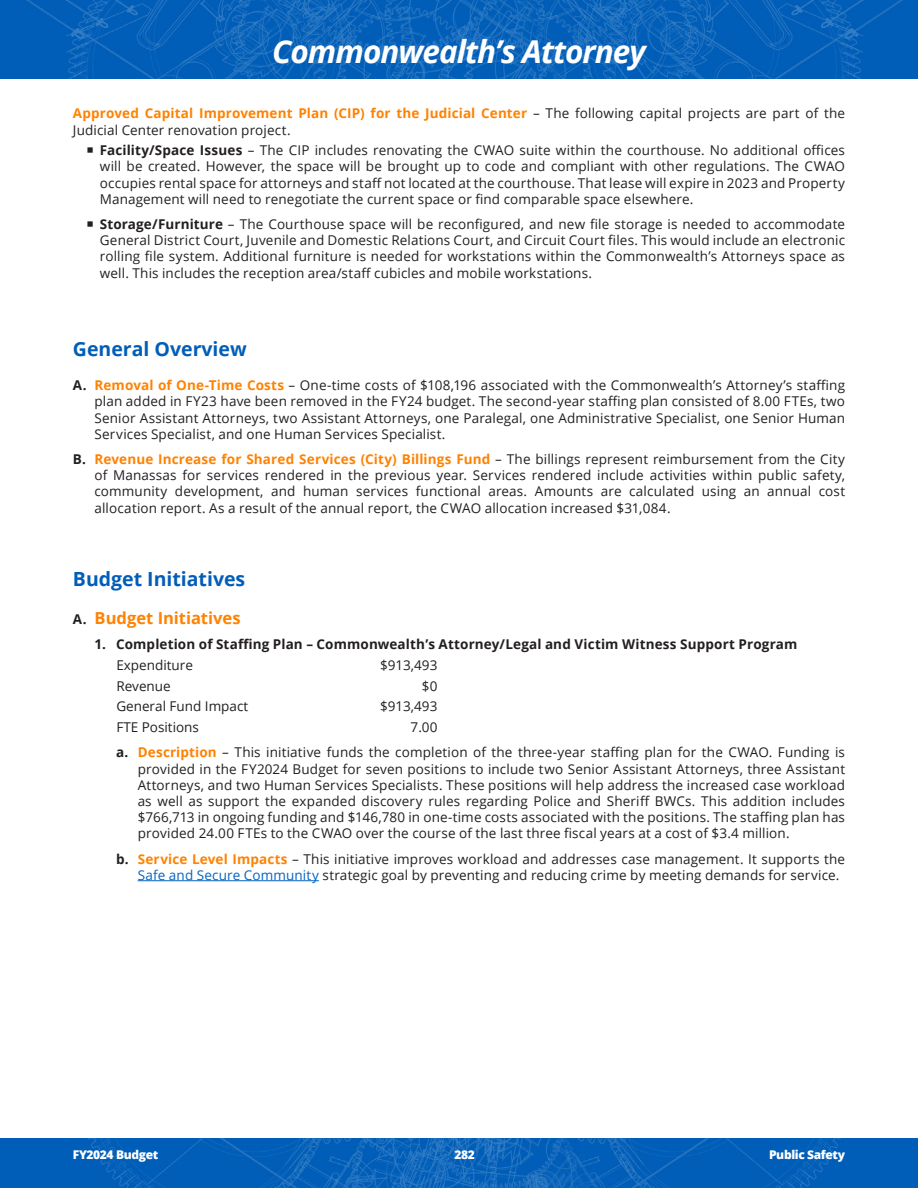
<style>
.page{position:relative;width:918px;height:1188px;background:#fff}
.page>*{position:absolute;margin:0;border:0;box-sizing:border-box;transform-origin:0 0}
.t1{font:italic 700 31.5px "Open Sans";letter-spacing:-.03em;color:#fff}
.Heading_L1{font:700 19.5px "Open Sans";color:#005eb8}
.t2{font:700 16.5px "Open Sans";color:#ff8200}
.Body{font:13.5px/16.2px "Open Sans";letter-spacing:.01em;color:#231f20;text-align:justify}
.t3{font:700 13.5px "Open Sans";letter-spacing:.01em;color:#231f20}
.BI_Tabs{font:13.5px "Open Sans";color:#231f20}
.t4{font:800 12px "Open Sans";letter-spacing:-.03em;color:#fff}
.s1{font-weight:700;color:#ff8200}
.s2{font-weight:700}
.s3{font-size:13.5px;color:#231f20}
.s4{color:#0563c1}
</style>
<div class="page">
<img style="left:0;top:0;width:918px;height:78px">
<img style="left:0;top:1138px;width:918px;height:50px">
<hr style="left:138px;top:880px;width:181px;height:1px;background:#0563c1">
<p class="t1" style="left:272px;top:29px;width:375px">Commonwealth’s Attorney</p>
<p class="Body" style="left:73px;top:105px;width:774px"><span class="s1">Approved Capital Improvement Plan (CIP) for the Judicial Center</span> – The following capital projects are part of the<br>Judicial Center renovation project.</p>
<p class="Body" style="left:100px;top:142px;width:747px"><span class="s2">Facility/Space Issues</span> – The CIP includes renovating the CWAO suite within the courthouse. No additional offices will be created. However, the space will be brought up to code and compliant with other regulations. The CWAO occupies rental space for attorneys and staff not located at the courthouse. That lease will expire in 2023 and Property Management will need to renegotiate the current space or find comparable space elsewhere.</p>
<p class="Body" style="left:100px;top:216px;width:747px"><span class="s2">Storage/Furniture</span> – The Courthouse space will be reconfigured, and new file storage is needed to accommodate General District Court, Juvenile and Domestic Relations Court, and Circuit Court files. This would include an electronic rolling file system. Additional furniture is needed for workstations within the Commonwealth’s Attorneys space as well. This includes the reception area/staff cubicles and mobile workstations.</p>
<p class="Heading_L1" style="left:73px;top:335px;width:175px">General Overview</p>
<p class="Body" style="left:94px;top:377px;width:752px;text-indent:-22px"><span class="s2">A.</span> <span class="s1">Removal of One-Time Costs</span> – One-time costs of $108,196 associated with the Commonwealth’s Attorney’s staffing plan added in FY23 have been removed in the FY24 budget. The second-year staffing plan consisted of 8.00 FTEs, two Senior Assistant Attorneys, two Assistant Attorneys, one Paralegal, one Administrative Specialist, one Senior Human Services Specialist, and one Human Services Specialist.</p>
<p class="Body" style="left:94px;top:451px;width:752px;text-indent:-22px"><span class="s2">B.</span> <span class="s1">Revenue Increase for Shared Services (City) Billings Fund</span> – The billings represent reimbursement from the City of Manassas for services rendered in the previous year. Services rendered include activities within public safety, community development, and human services functional areas. Amounts are calculated using an annual cost allocation report. As a result of the annual report, the CWAO allocation increased $31,084.</p>
<p class="Heading_L1" style="left:73px;top:565px;width:174px">Budget Initiatives</p>
<p class="t2" style="left:73px;top:606px;width:169px"><span class="s3">A.</span> Budget Initiatives</p>
<p class="t3" style="left:94px;top:635px;width:704px">1. Completion of Staffing Plan – Commonwealth’s Attorney/Legal and Victim Witness Support Program</p>
<p class="BI_Tabs" style="left:116px;top:656px;width:78px">Expenditure</p>
<p class="BI_Tabs" style="left:380px;top:656px;width:59px">$913,493</p>
<p class="BI_Tabs" style="left:116px;top:677px;width:56px">Revenue</p>
<p class="BI_Tabs" style="left:422px;top:677px;width:17px">$0</p>
<p class="BI_Tabs" style="left:116px;top:697px;width:133px">General Fund Impact</p>
<p class="BI_Tabs" style="left:380px;top:697px;width:59px">$913,493</p>
<p class="BI_Tabs" style="left:116px;top:718px;width:84px">FTE Positions</p>
<p class="BI_Tabs" style="left:411px;top:718px;width:28px">7.00</p>
<p class="Body" style="left:138px;top:744px;width:709px;text-indent:-22px"><span class="s2">a.</span> <span class="s1">Description</span> – This initiative funds the completion of the three-year staffing plan for the CWAO. Funding is provided in the FY2024 Budget for seven positions to include two Senior Assistant Attorneys, three Assistant Attorneys, and two Human Services Specialists. These positions will help address the increased case workload as well as support the expanded discovery rules regarding Police and Sheriff BWCs. This addition includes $766,713 in ongoing funding and $146,780 in one-time costs associated with the positions. The staffing plan has provided 24.00 FTEs to the CWAO over the course of the last three fiscal years at a cost of $3.4 million.</p>
<p class="Body" style="left:138px;top:850px;width:709px;text-indent:-22px"><span class="s2">b.</span> <span class="s1">Service Level Impacts</span> – This initiative improves workload and addresses case management. It supports the<br><span class="s4">Safe and Secure Community</span> strategic goal by preventing and reducing crime by meeting demands for service.</p>
<p class="t4" style="left:73px;top:1146px;width:87px">FY2024 Budget</p>
<p class="t4" style="left:454px;top:1146px;width:22px">282</p>
<p class="t4" style="left:769px;top:1146px;width:77px">Public Safety</p>
</div>
